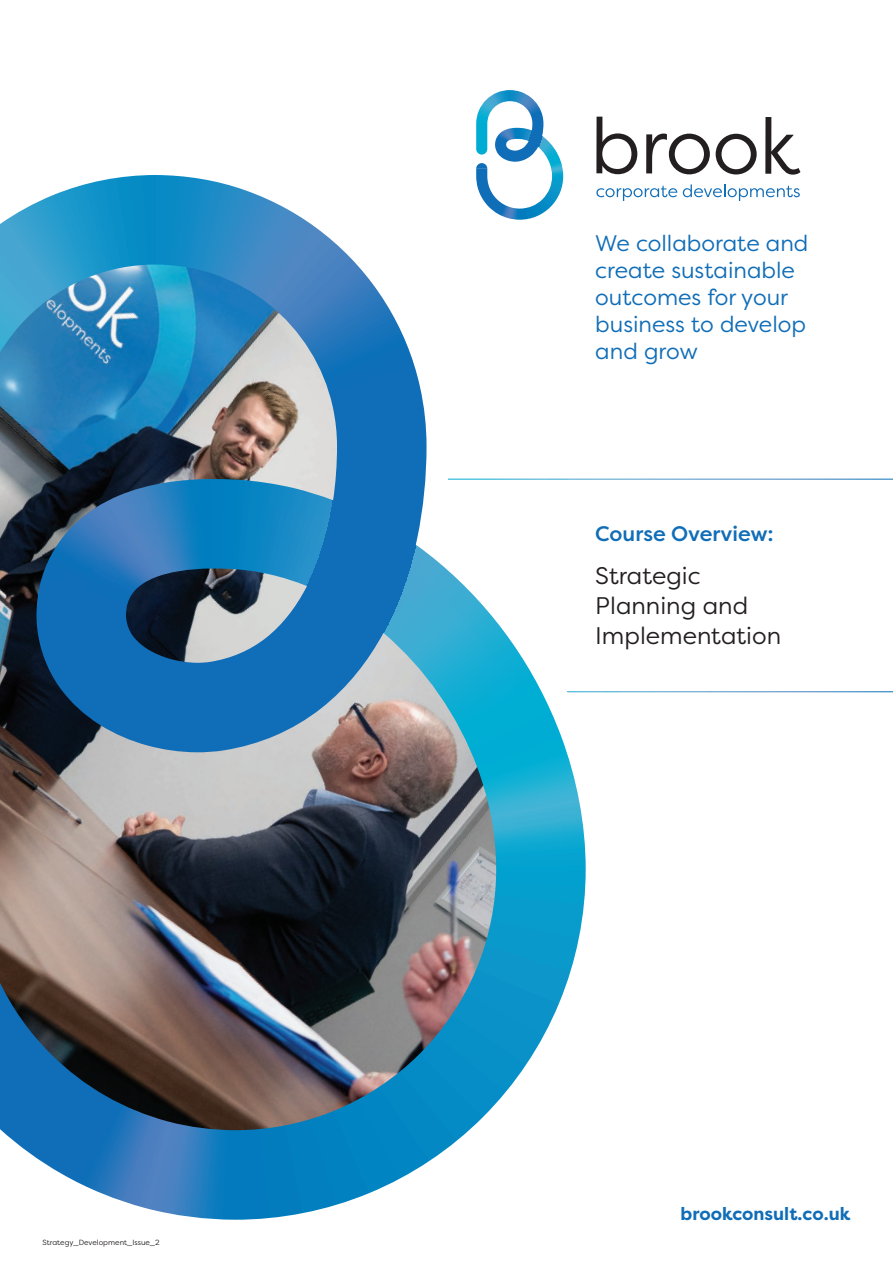
<style>
.page{position:relative;width:893px;height:1263px;background:#fff}
.page>*{position:absolute;margin:0;border:0;box-sizing:border-box;transform-origin:0 0}
.t1{font:24px/30px "Filson Pro";color:#231f20}
.t2{font:22.5px/27px "Filson Pro";color:#106db7}
.t3{font:500 21px "Filson Pro";color:#106db7}
.t4{font:700 18px "Filson Pro";color:#106db7}
.t5{font:7.5px "Filson Pro";color:#231f20}
</style>
<div class="page">
<svg style="left:596px;top:117px;width:41px;height:57px"></svg>
<svg style="left:646px;top:134px;width:64px;height:40px"></svg>
<svg style="left:716px;top:134px;width:41px;height:41px"></svg>
<svg style="left:765px;top:117px;width:35px;height:58px"></svg>
<svg style="left:596px;top:186px;width:81px;height:15px"></svg>
<svg style="left:683px;top:184px;width:117px;height:17px"></svg>
<svg style="left:476px;top:90px;width:87px;height:85px"></svg>
<img style="left:0;top:175px;width:586px;height:1045px">
<p class="t5" style="left:43px;top:1237px;width:119px">Strategy_Development_Issue_2</p>
<p class="t2" style="left:595px;top:229px;width:215px">We collaborate and create sustainable outcomes for your business to develop and grow</p>
<p class="t3" style="left:595px;top:519px;width:180px">Course Overview:</p>
<p class="t1" style="left:595px;top:560px;width:187px">Strategic<br>Planning and<br>Implementation</p>
<p class="t4" style="left:681px;top:1203px;width:171px">brookconsult.co.uk</p>
</div>
